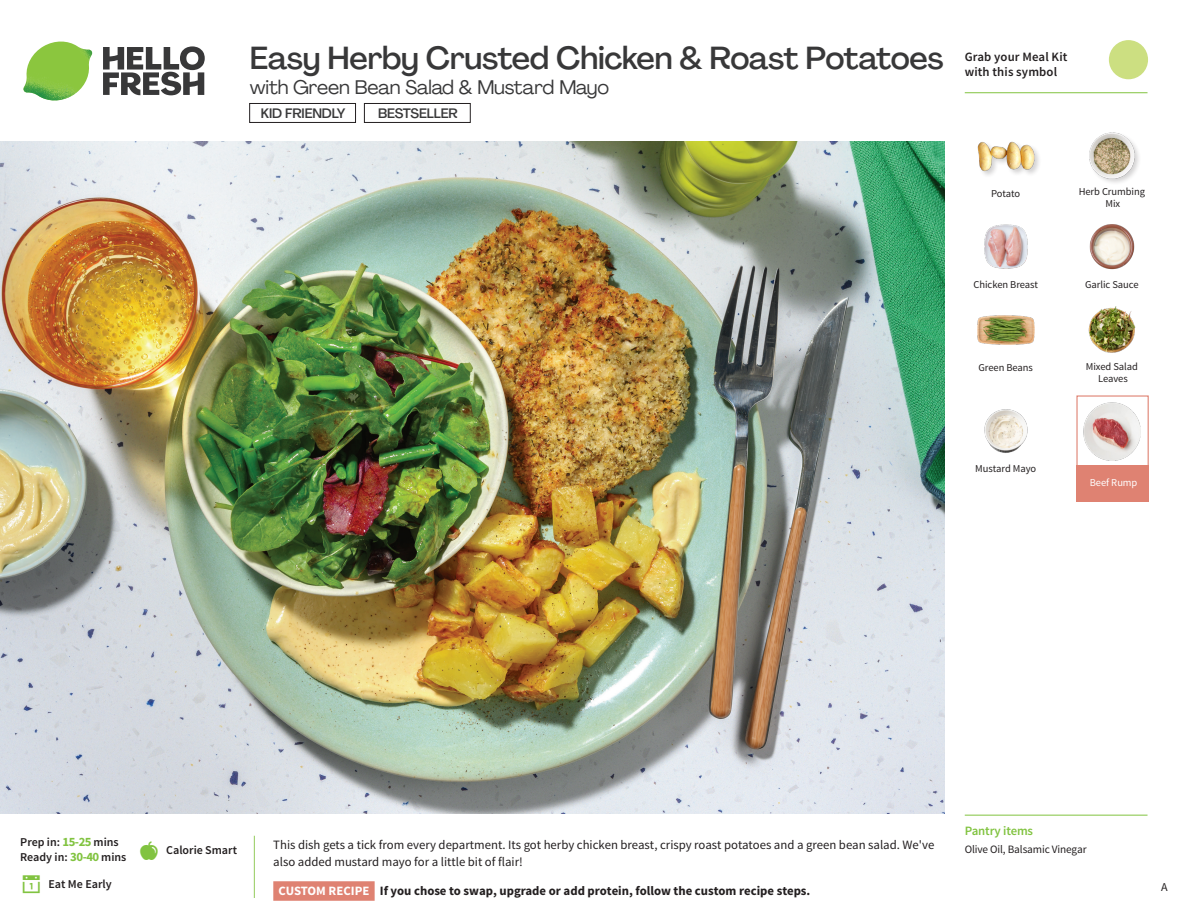
<style>
.page{position:relative;width:1188px;height:918px;background:#fff}
.page>*{position:absolute;margin:0;border:0;box-sizing:border-box;transform-origin:0 0}
._15_Titel_UK{font:500 31.5px "Agrandir";letter-spacing:-.015em;color:#383839}
._15_Titel_UK-2{font:19.5px "Agrandir";letter-spacing:-.01em;color:#383839}
.t1{font:500 13.5px "Agrandir";letter-spacing:-.01em;color:#383839}
.Step_6_Text_AU{font:12.75px/16.5px "Source Sans Pro";color:#231f20}
.Step_6_Text_AU-2{font:700 12.75px "Source Sans Pro";color:#231f20}
.t2{font:600 12.75px/15px "Source Sans Pro";letter-spacing:.01em;color:#231f20}
._04_Headers_Front{font:600 12.75px "Source Sans Pro";letter-spacing:-.01em;color:#81c340}
._04_Intro{font:600 12px "Source Sans Pro";color:#231f20}
.t3{font:12px "Source Sans Pro";color:#231f20}
._05_Pantry{font:11.25px "Source Sans Pro";letter-spacing:-.01em;color:#231f20}
._18_FRONT_ingredient{font:10.5px/12px "Source Sans Pro";letter-spacing:-.005em;color:#231f20;text-align:center}
._18_FRONT_ingredient-2{font:10.5px "Source Sans Pro";letter-spacing:-.005em;color:#fff}
.s1{font-weight:700;font-size:12.75px;color:#81c340}
.s2{color:#fff}
</style>
<div class="page">
<svg style="left:103px;top:46px;width:102px;height:49px"></svg>
<img style="left:23px;top:42px;width:69px;height:59px">
<svg style="left:253px;top:835px;width:122px;height:66px"></svg>
<img style="left:0;top:142px;width:945px;height:672px">
<div style="left:249px;top:103px;width:107px;height:20px;border:1px solid #231f20"></div>
<div style="left:364px;top:103px;width:106px;height:20px;border:1px solid #231f20"></div>
<img style="left:1089px;top:306px;width:46px;height:47px">
<img style="left:984px;top:409px;width:44px;height:44px">
<img style="left:977px;top:315px;width:57px;height:30px">
<img style="left:984px;top:224px;width:44px;height:45px">
<img style="left:1089px;top:224px;width:46px;height:46px">
<div style="left:977px;top:141px;width:65px;height:37px;background:#231f20;opacity:.2"></div>
<img style="left:977px;top:141px;width:57px;height:37px">
<div style="left:1088px;top:132px;width:54px;height:54px;background:#231f20;opacity:.2"></div>
<img style="left:1089px;top:132px;width:46px;height:47px">
<div style="left:1076px;top:395px;width:73px;height:73px;border:1px solid #df8272"></div>
<div style="left:1076px;top:465px;width:73px;height:37px;background:#df8272"></div>
<img style="left:1083px;top:403px;width:58px;height:57px">
<hr style="left:965px;top:815px;width:183px;height:1px;background:#81c340">
<svg style="left:1091px;top:40px;width:57px;height:54px"></svg>
<hr style="left:965px;top:92px;width:183px;height:1px;background:#81c340">
<p class="_15_Titel_UK" style="left:250px;top:39px;width:695px">Easy Herby Crusted Chicken &amp; Roast Potatoes</p>
<p class="_15_Titel_UK-2" style="left:250px;top:75px;width:361px">with Green Bean Salad &amp; Mustard Mayo</p>
<p class="t1" style="left:261px;top:105px;width:86px">KID FRIENDLY</p>
<p class="t1" style="left:378px;top:105px;width:81px">BESTSELLER</p>
<p class="t2" style="left:965px;top:50px;width:104px">Grab your Meal Kit with this symbol</p>
<p class="_18_FRONT_ingredient" style="left:991px;top:188px;width:31px">Potato</p>
<p class="_18_FRONT_ingredient" style="left:1079px;top:186px;width:68px">Herb Crumbing<br>Mix</p>
<p class="_18_FRONT_ingredient" style="left:974px;top:278px;width:66px">Chicken Breast</p>
<p class="_18_FRONT_ingredient" style="left:1085px;top:278px;width:55px">Garlic Sauce</p>
<p class="_18_FRONT_ingredient" style="left:979px;top:362px;width:56px">Green Beans</p>
<p class="_18_FRONT_ingredient" style="left:1086px;top:360px;width:54px">Mixed Salad<br>Leaves</p>
<p class="_18_FRONT_ingredient" style="left:975px;top:463px;width:62px">Mustard Mayo</p>
<p class="_18_FRONT_ingredient-2" style="left:1090px;top:476px;width:49px">Beef Rump</p>
<p class="_04_Intro" style="left:20px;top:835px;width:100px">Prep in: <span class="s1">15-25</span> mins</p>
<p class="_04_Intro" style="left:20px;top:850px;width:108px">Ready in: <span class="s1">30-40</span> mins</p>
<p class="_04_Intro" style="left:48px;top:876px;width:65px">Eat Me Early</p>
<p class="_04_Intro" style="left:166px;top:843px;width:72px">Calorie Smart</p>
<p class="Step_6_Text_AU" style="left:273px;top:837px;width:663px">This dish gets a tick from every department. Its got herby chicken breast, crispy roast potatoes and a green bean salad. We've also added mustard mayo for a little bit of flair!</p>
<p class="Step_6_Text_AU-2" style="left:279px;top:882px;width:533px"><span class="s2">CUSTOM RECIPE</span> If you chose to swap, upgrade or add protein, follow the custom recipe steps.</p>
<p class="_04_Headers_Front" style="left:965px;top:822px;width:70px">Pantry items</p>
<p class="_05_Pantry" style="left:965px;top:842px;width:123px">Olive Oil, Balsamic Vinegar</p>
<p class="t3" style="left:1161px;top:879px;width:8px">A</p>
</div>
